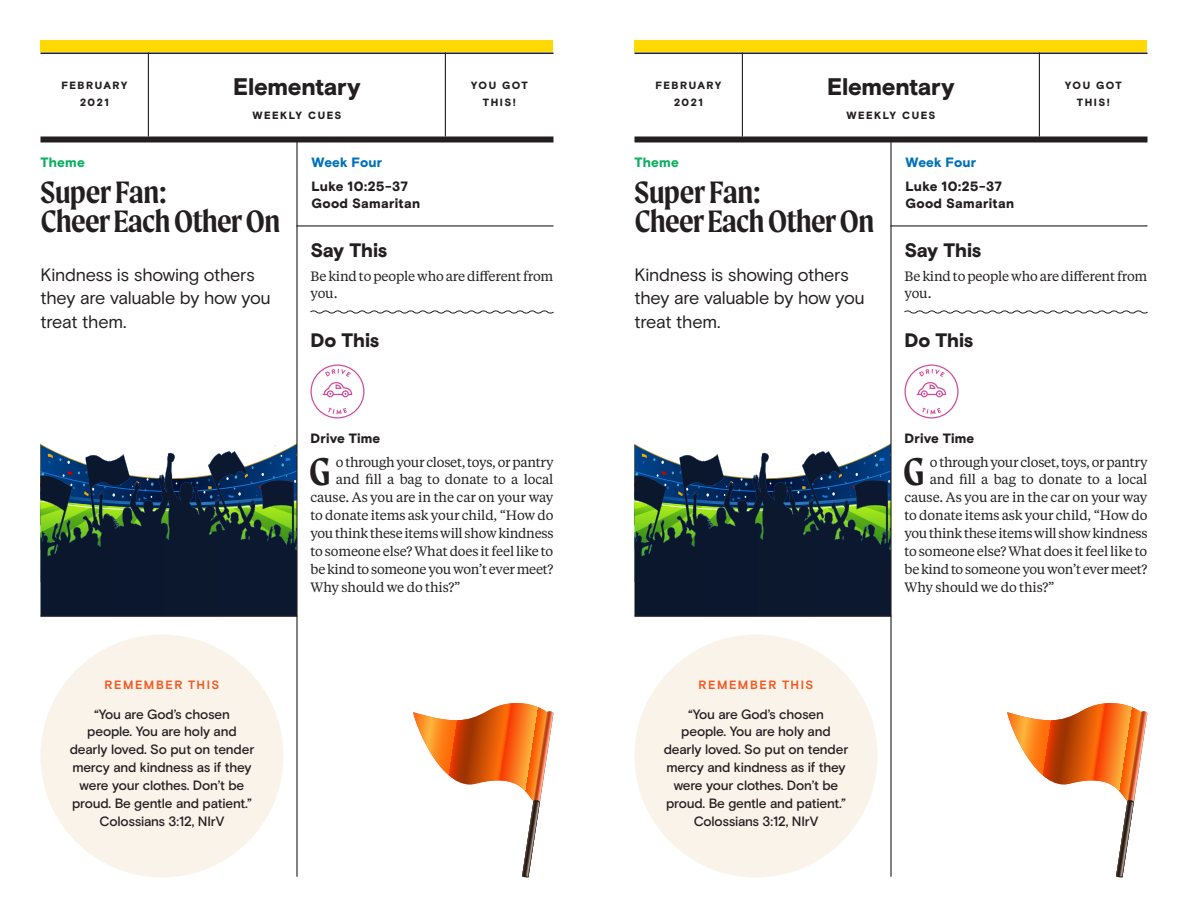
<style>
.page{position:relative;width:1188px;height:918px;background:#fff}
.page>*{position:absolute;margin:0;border:0;box-sizing:border-box;transform-origin:0 0}
.t1{font:600 41.25px "Moret";color:#231f20}
.t2{font:600 33px/30px "Moret";letter-spacing:-.02em;color:#231f20}
.t3{font:900 24px "Basis Grotesque";letter-spacing:-.015em;color:#231f20}
.t4{font:900 19.5px "Basis Grotesque";letter-spacing:-.005em;color:#231f20}
.t5{font:18px/24px "Basis Grotesque";letter-spacing:-.015em;color:#231f20}
.t6{font:13.5px/18px "Tiempos Text";letter-spacing:-.015em;color:#231f20}
.t7{font:500 13.5px/18px "Basis Grotesque";letter-spacing:-.015em;color:#231f20;text-align:center}
.t8{font:900 13.5px/18px "Basis Grotesque";letter-spacing:.02em;color:#231f20}
.t9{font:900 13.5px "Basis Grotesque";letter-spacing:.01em;color:#0071bb}
.t10{font:900 13.5px "Basis Grotesque";letter-spacing:.015em;color:#0bae62}
.t11{font:700 12px "Basis Grotesque";letter-spacing:.13em;color:#f15921}
.t12{font:900 10.5px/18px "Basis Grotesque";letter-spacing:.135em;color:#231f20;text-align:center}
</style>
<div class="page">
<svg style="left:40px;top:443px;width:256px;height:173px;background:#2f454f"></svg>
<svg style="left:634px;top:443px;width:256px;height:173px;background:#2f454f"></svg>
<svg style="left:310px;top:310px;width:244px;height:4px"></svg>
<svg style="left:310px;top:364px;width:54px;height:54px"></svg>
<svg style="left:904px;top:310px;width:244px;height:4px"></svg>
<svg style="left:904px;top:364px;width:54px;height:54px"></svg>
<hr style="left:148px;top:52px;width:1px;height:84px;background:#231f20">
<hr style="left:742px;top:52px;width:1px;height:84px;background:#231f20">
<hr style="left:445px;top:52px;width:1px;height:84px;background:#231f20">
<hr style="left:1039px;top:52px;width:1px;height:84px;background:#231f20">
<hr style="left:40px;top:52px;width:514px;height:2px;background:#231f20">
<hr style="left:634px;top:52px;width:514px;height:2px;background:#231f20">
<hr style="left:296px;top:142px;width:2px;height:735px;background:#231f20">
<hr style="left:890px;top:142px;width:2px;height:735px;background:#231f20">
<div style="left:40px;top:136px;width:514px;height:6px;background:#231f20"></div>
<div style="left:634px;top:136px;width:514px;height:6px;background:#231f20"></div>
<div style="left:40px;top:40px;width:514px;height:12px;background:#ffd900"></div>
<div style="left:634px;top:40px;width:514px;height:12px;background:#ffd900"></div>
<hr style="left:40px;top:616px;width:257px;height:1px;background:#231f20">
<hr style="left:634px;top:616px;width:257px;height:1px;background:#231f20">
<hr style="left:296px;top:225px;width:258px;height:1px;background:#231f20">
<hr style="left:890px;top:225px;width:258px;height:1px;background:#231f20">
<svg style="left:413px;top:703px;width:141px;height:175px"></svg>
<svg style="left:1007px;top:703px;width:141px;height:175px"></svg>
<div style="left:40px;top:634px;width:244px;height:244px;background:#f9f3ea;border-radius:50%"></div>
<div style="left:634px;top:634px;width:244px;height:244px;background:#f9f3ea;border-radius:50%"></div>
<h3 class="t3" style="left:233px;top:72px;width:129px">Elementary</h3>
<p class="t12" style="left:252px;top:106px;width:91px">WEEKLY CUES</p>
<h3 class="t3" style="left:827px;top:72px;width:129px">Elementary</h3>
<p class="t12" style="left:846px;top:106px;width:91px">WEEKLY CUES</p>
<p class="t12" style="left:471px;top:76px;width:58px">YOU GOT<br>THIS!</p>
<p class="t12" style="left:1065px;top:76px;width:58px">YOU GOT<br>THIS!</p>
<p class="t12" style="left:61px;top:76px;width:68px">FEBRUARY<br>2021</p>
<p class="t12" style="left:655px;top:76px;width:68px">FEBRUARY<br>2021</p>
<p class="t10" style="left:40px;top:154px;width:46px">Theme</p>
<h2 class="t2" style="left:40px;top:176px;width:241px">Super Fan:<br>Cheer Each Other On</h2>
<h3 class="t5" style="left:40px;top:263px;width:232px">Kindness is showing others they are valuable by how you treat them.</h3>
<p class="t9" style="left:311px;top:154px;width:72px">Week Four</p>
<p class="t8" style="left:311px;top:178px;width:110px">Luke 10:25-37<br>Good Samaritan</p>
<h3 class="t4" style="left:310px;top:238px;width:78px">Say This</h3>
<p class="t6" style="left:310px;top:266px;width:244px">Be kind to people who are different from you.</p>
<h3 class="t4" style="left:310px;top:328px;width:71px">Do This</h3>
<p class="t11" style="left:105px;top:677px;width:116px">REMEMBER THIS</p>
<p class="t7" style="left:70px;top:705px;width:186px">“You are God’s chosen<br>people. You are holy and dearly loved. So put on tender mercy and kindness as if they were your clothes. Don’t be proud. Be gentle and patient.”<br>Colossians 3:12, NIrV</p>
<p class="t8" style="left:310px;top:430px;width:71px">Drive Time</p>
<h1 class="t1" style="left:309px;top:447px;width:24px">G</h1>
<p class="t6" style="left:336px;top:452px;width:219px">o through your closet, toys, or pantry</p>
<p class="t6" style="left:336px;top:470px;width:219px">and fill a bag to donate to a local</p>
<p class="t6" style="left:311px;top:488px;width:244px">cause. As you are in the car on your way</p>
<p class="t6" style="left:311px;top:506px;width:245px">to donate items ask your child, “How do</p>
<p class="t6" style="left:311px;top:524px;width:245px">you think these items will show kindness</p>
<p class="t6" style="left:311px;top:542px;width:244px">to someone else? What does it feel like to</p>
<p class="t6" style="left:311px;top:560px;width:244px">be kind to someone you won’t ever meet?</p>
<p class="t6" style="left:311px;top:578px;width:151px">Why should we do this?”</p>
<p class="t10" style="left:634px;top:154px;width:46px">Theme</p>
<h2 class="t2" style="left:634px;top:176px;width:241px">Super Fan:<br>Cheer Each Other On</h2>
<h3 class="t5" style="left:634px;top:263px;width:232px">Kindness is showing others they are valuable by how you treat them.</h3>
<p class="t9" style="left:905px;top:154px;width:72px">Week Four</p>
<p class="t8" style="left:905px;top:178px;width:110px">Luke 10:25-37<br>Good Samaritan</p>
<h3 class="t4" style="left:904px;top:238px;width:78px">Say This</h3>
<p class="t6" style="left:904px;top:266px;width:244px">Be kind to people who are different from you.</p>
<h3 class="t4" style="left:904px;top:328px;width:71px">Do This</h3>
<p class="t11" style="left:699px;top:677px;width:116px">REMEMBER THIS</p>
<p class="t7" style="left:664px;top:705px;width:186px">“You are God’s chosen<br>people. You are holy and dearly loved. So put on tender mercy and kindness as if they were your clothes. Don’t be proud. Be gentle and patient.”<br>Colossians 3:12, NIrV</p>
<p class="t8" style="left:904px;top:430px;width:71px">Drive Time</p>
<h1 class="t1" style="left:903px;top:447px;width:24px">G</h1>
<p class="t6" style="left:930px;top:452px;width:219px">o through your closet, toys, or pantry</p>
<p class="t6" style="left:930px;top:470px;width:219px">and fill a bag to donate to a local</p>
<p class="t6" style="left:905px;top:488px;width:244px">cause. As you are in the car on your way</p>
<p class="t6" style="left:905px;top:506px;width:245px">to donate items ask your child, “How do</p>
<p class="t6" style="left:905px;top:524px;width:245px">you think these items will show kindness</p>
<p class="t6" style="left:905px;top:542px;width:244px">to someone else? What does it feel like to</p>
<p class="t6" style="left:905px;top:560px;width:244px">be kind to someone you won’t ever meet?</p>
<p class="t6" style="left:905px;top:578px;width:151px">Why should we do this?”</p>
</div>
